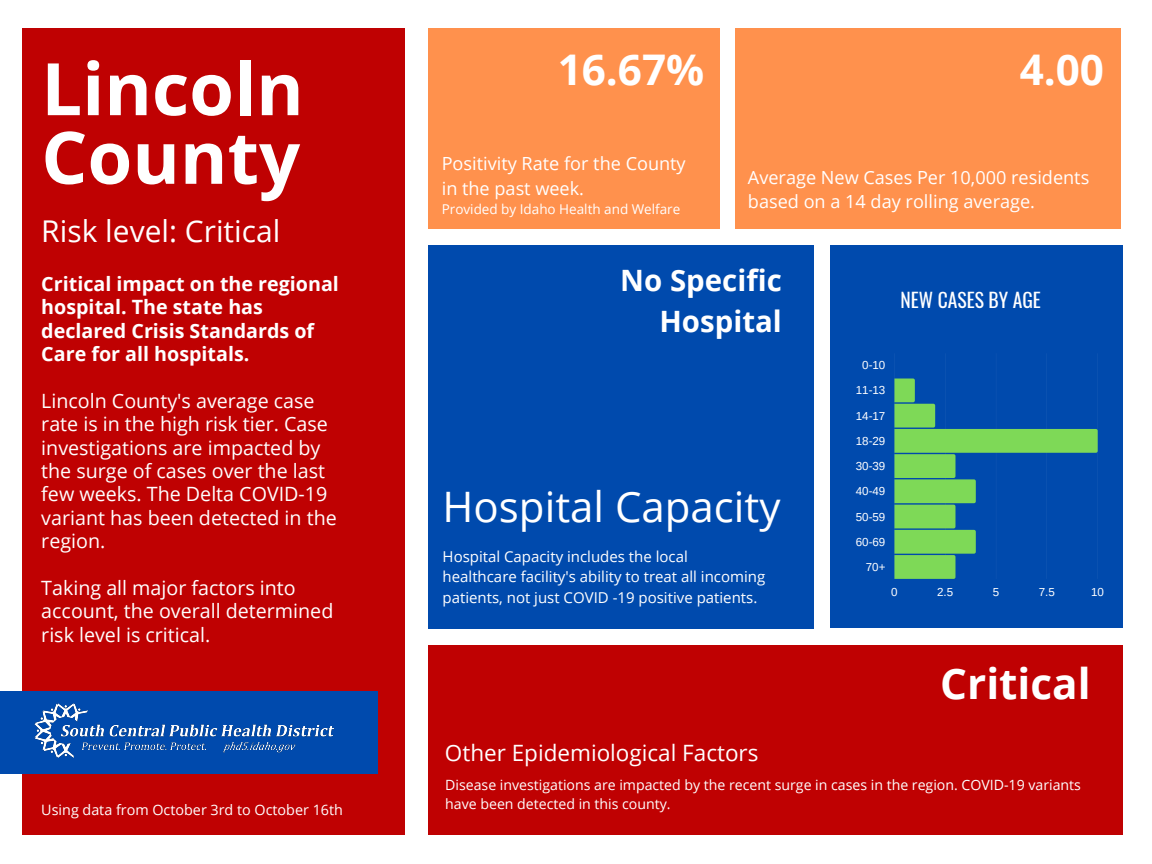
<style>
.page{position:relative;width:1152px;height:864px;background:#fff}
.page>*{position:absolute;margin:0;border:0;box-sizing:border-box;transform-origin:0 0}
.t1{font:700 72.45px/68.7px "Open Sans";color:#fff}
.t2{font:700 42.3px "Open Sans";color:#fff}
.t3{font:42px "Open Sans";color:#fff}
.t4{font:30px "Open Sans";color:#fff}
.t5{font:700 29.4px/40.8px "Open Sans";color:#fff;text-align:right}
.t6{font:22.5px "Open Sans";color:#fff}
.t7{font:19.65px/23.4px "Open Sans";color:#fff}
.t8{font:700 19.65px/23.4px "Open Sans";color:#fff}
.t9{font:19.65px "Oswald";color:#fff}
.t10{font:18.15px/24.8px "Open Sans";color:#fff}
.t11{font:15px/20.2px "Open Sans";color:#fff}
.t12{font:14.4px "Open Sans";color:#fff}
.t13{font:14.1px/19.2px "Open Sans";color:#fff}
.t14{font:13.5px "Open Sans";color:#fff}
.t15{font:11.55px "Arimo";color:#fff}
</style>
<div class="page">
<div style="left:22px;top:28px;width:383px;height:807px;background:#bf0102"></div>
<div style="left:0;top:691px;width:378px;height:82px;background:#004aad"></div>
<div style="left:428px;top:28px;width:291px;height:200px;background:#ff914d"></div>
<div style="left:428px;top:246px;width:386px;height:382px;background:#004aad"></div>
<div style="left:735px;top:28px;width:386px;height:200px;background:#ff914d"></div>
<div style="left:831px;top:246px;width:291px;height:382px;background:#004aad"></div>
<img style="left:34px;top:704px;width:301px;height:54px">
<hr style="left:894px;top:353px;width:1px;height:226px;background:#fff">
<hr style="left:945px;top:353px;width:1px;height:226px;background:#fff">
<hr style="left:996px;top:353px;width:1px;height:226px;background:#fff">
<hr style="left:1047px;top:353px;width:1px;height:226px;background:#fff">
<hr style="left:1098px;top:353px;width:1px;height:226px;background:#fff">
<svg style="left:894px;top:379px;width:204px;height:200px"></svg>
<div style="left:428px;top:645px;width:694px;height:189px;background:#bf0102"></div>
<p class="t1" style="left:41px;top:53px;width:264px">Lincoln<br>County</p>
<p class="t4" style="left:41px;top:210px;width:241px">Risk level: Critical</p>
<p class="t8" style="left:41px;top:272px;width:299px">Critical impact on the regional hospital. The state has declared Crisis Standards of<br>Care for all hospitals.</p>
<p class="t7" style="left:41px;top:388px;width:297px">Lincoln County's average case rate is in the high risk tier. Case investigations are impacted by the surge of cases over the last few weeks. The Delta COVID-19 variant has been detected in the region.</p>
<p class="t7" style="left:41px;top:576px;width:294px">Taking all major factors into account, the overall determined risk level is critical.</p>
<p class="t12" style="left:41px;top:800px;width:303px">Using data from October 3rd to October 16th</p>
<p class="t2" style="left:558px;top:40px;width:148px">16.67%</p>
<p class="t10" style="left:442px;top:151px;width:246px">Positivity Rate for the County in the past week.</p>
<p class="t14" style="left:442px;top:200px;width:240px">Provided by Idaho Health and Welfare</p>
<p class="t2" style="left:1020px;top:40px;width:86px">4.00</p>
<p class="t10" style="left:748px;top:164px;width:343px">Average New Cases Per 10,000 residents based on a 14 day rolling average.</p>
<p class="t5" style="left:620px;top:259px;width:163px">No Specific<br>Hospital</p>
<p class="t3" style="left:443px;top:477px;width:339px">Hospital Capacity</p>
<p class="t11" style="left:443px;top:546px;width:324px">Hospital Capacity includes the local healthcare facility's ability to treat all incoming patients, not just COVID -19 positive patients.</p>
<p class="t9" style="left:901px;top:285px;width:142px">NEW CASES BY AGE</p>
<p class="t15" style="left:862px;top:359px;width:25px">0-10</p>
<p class="t15" style="left:856px;top:384px;width:31px">11-13</p>
<p class="t15" style="left:856px;top:409px;width:31px">14-17</p>
<p class="t15" style="left:856px;top:434px;width:31px">18-29</p>
<p class="t15" style="left:856px;top:460px;width:31px">30-39</p>
<p class="t15" style="left:856px;top:485px;width:31px">40-49</p>
<p class="t15" style="left:856px;top:510px;width:31px">50-59</p>
<p class="t15" style="left:856px;top:535px;width:31px">60-69</p>
<p class="t15" style="left:866px;top:561px;width:21px">70+</p>
<p class="t15" style="left:891px;top:585px;width:8px">0</p>
<p class="t15" style="left:937px;top:585px;width:18px">2.5</p>
<p class="t15" style="left:993px;top:585px;width:8px">5</p>
<p class="t15" style="left:1039px;top:585px;width:18px">7.5</p>
<p class="t15" style="left:1091px;top:585px;width:14px">10</p>
<p class="t2" style="left:940px;top:654px;width:152px">Critical</p>
<p class="t6" style="left:445px;top:737px;width:315px">Other Epidemiological Factors</p>
<p class="t13" style="left:445px;top:775px;width:637px">Disease investigations are impacted by the recent surge in cases in the region. COVID-19 variants have been detected in this county.</p>
</div>
